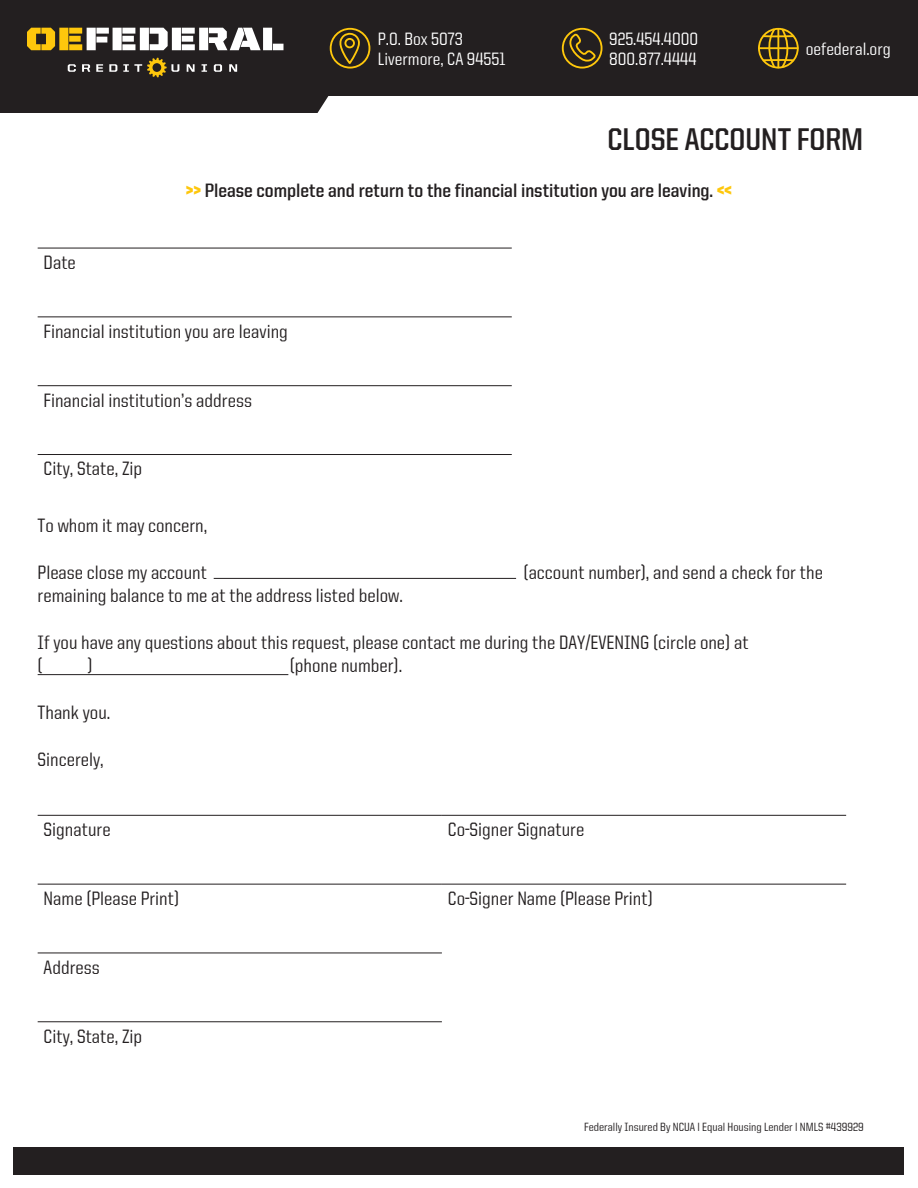
<style>
.page{position:relative;width:918px;height:1188px;background:#fff}
.page>*{position:absolute;margin:0;border:0;box-sizing:border-box;transform-origin:0 0}
.t1{font:700 31.5px "United Sans Semi Cond";color:#231f20}
.t2{font:500 19.5px/23.4px "United Sans Semi Cond TT";color:#231f20}
.t3{font:700 19.5px "United Sans Semi Cond TT";color:#231f20}
.t4{font:500 18px/19.5px "United Sans Semi Cond TT";color:#fff}
.t5{font:500 12px "United Sans Semi Cond TT";color:#231f20}
.s1{font-weight:900;color:#fec70c}
</style>
<div class="page">
<hr style="left:38px;top:248px;width:474px;height:1px;background:#231f20">
<hr style="left:38px;top:316px;width:474px;height:1px;background:#231f20">
<hr style="left:38px;top:385px;width:474px;height:1px;background:#231f20">
<hr style="left:38px;top:454px;width:474px;height:1px;background:#231f20">
<hr style="left:38px;top:815px;width:404px;height:1px;background:#231f20">
<hr style="left:38px;top:884px;width:404px;height:1px;background:#231f20">
<hr style="left:38px;top:953px;width:404px;height:1px;background:#231f20">
<hr style="left:442px;top:815px;width:404px;height:1px;background:#231f20">
<hr style="left:442px;top:884px;width:404px;height:1px;background:#231f20">
<hr style="left:38px;top:1021px;width:404px;height:1px;background:#231f20">
<hr style="left:214px;top:578px;width:302px;height:1px;background:#231f20">
<hr style="left:38px;top:674px;width:250px;height:1px;background:#231f20">
<div style="left:14px;top:1147px;width:890px;height:27px;background:#231f20"></div>
<div style="left:0;top:0;width:329px;height:113px;background:#231f20"></div>
<div style="left:222px;top:0;width:696px;height:96px;background:#231f20"></div>
<svg style="left:27px;top:28px;width:257px;height:22px"></svg>
<svg style="left:68px;top:64px;width:8px;height:8px"></svg>
<svg style="left:82px;top:64px;width:8px;height:8px"></svg>
<svg style="left:96px;top:64px;width:7px;height:8px"></svg>
<svg style="left:109px;top:64px;width:8px;height:8px"></svg>
<svg style="left:187px;top:64px;width:8px;height:8px"></svg>
<svg style="left:202px;top:64px;width:5px;height:8px"></svg>
<svg style="left:214px;top:64px;width:8px;height:8px"></svg>
<svg style="left:229px;top:64px;width:8px;height:8px"></svg>
<svg style="left:123px;top:58px;width:56px;height:19px"></svg>
<div style="left:330px;top:28px;width:40px;height:41px;border:2px solid #fec70c;border-radius:50%"></div>
<svg style="left:338px;top:32px;width:23px;height:37px"></svg>
<svg style="left:568px;top:32px;width:30px;height:31px"></svg>
<div style="left:562px;top:28px;width:41px;height:41px;border:2px solid #fec70c;border-radius:50%"></div>
<div style="left:758px;top:28px;width:41px;height:41px;border:2px solid #fec70c;border-radius:50%"></div>
<hr style="left:758px;top:47px;width:40px;height:2px;background:#fec70c">
<svg style="left:761px;top:27px;width:35px;height:42px"></svg>
<p class="t4" style="left:378px;top:29px;width:129px">P.O. Box 5073<br>Livermore, CA 94551</p>
<p class="t4" style="left:609px;top:29px;width:90px">925.454.4000<br>800.877.4444</p>
<p class="t4" style="left:806px;top:39px;width:87px">oefederal.org</p>
<h1 class="t1" style="left:607px;top:122px;width:257px">CLOSE ACCOUNT FORM</h1>
<p class="t2" style="left:44px;top:250px;width:34px">Date</p>
<p class="t3" style="left:186px;top:180px;width:548px"><span class="s1">&gt;&gt;</span> Please complete and return to the financial institution you are leaving. <span class="s1">&lt;&lt;</span></p>
<p class="t2" style="left:44px;top:319px;width:246px">Financial institution you are leaving</p>
<p class="t2" style="left:44px;top:388px;width:210px">Financial institution’s address</p>
<p class="t2" style="left:44px;top:457px;width:100px">City, State, Zip</p>
<p class="t2" style="left:38px;top:513px;width:171px">To whom it may concern,</p>
<p class="t2" style="left:38px;top:560px;width:171px">Please close my account</p>
<p class="t2" style="left:524px;top:560px;width:301px">(account number), and send a check for the</p>
<p class="t2" style="left:38px;top:583px;width:367px">remaining balance to me at the address listed below.</p>
<p class="t2" style="left:38px;top:630px;width:712px">If you have any questions about this request, please contact me during the DAY/EVENING (circle one) at (</p>
<p class="t2" style="left:87px;top:654px;width:7px">)</p>
<p class="t2" style="left:290px;top:654px;width:114px">(phone number).</p>
<p class="t2" style="left:38px;top:700px;width:74px">Thank you.</p>
<p class="t2" style="left:38px;top:747px;width:68px">Sincerely,</p>
<p class="t2" style="left:44px;top:818px;width:69px">Signature</p>
<p class="t2" style="left:448px;top:818px;width:138px">Co-Signer Signature</p>
<p class="t2" style="left:44px;top:886px;width:137px">Name (Please Print)</p>
<p class="t2" style="left:448px;top:886px;width:206px">Co-Signer Name (Please Print)</p>
<p class="t2" style="left:44px;top:955px;width:58px">Address</p>
<p class="t2" style="left:44px;top:1024px;width:100px">City, State, Zip</p>
<p class="t5" style="left:584px;top:1121px;width:281px">Federally Insured By NCUA l Equal Housing Lender l NMLS #439929</p>
</div>
